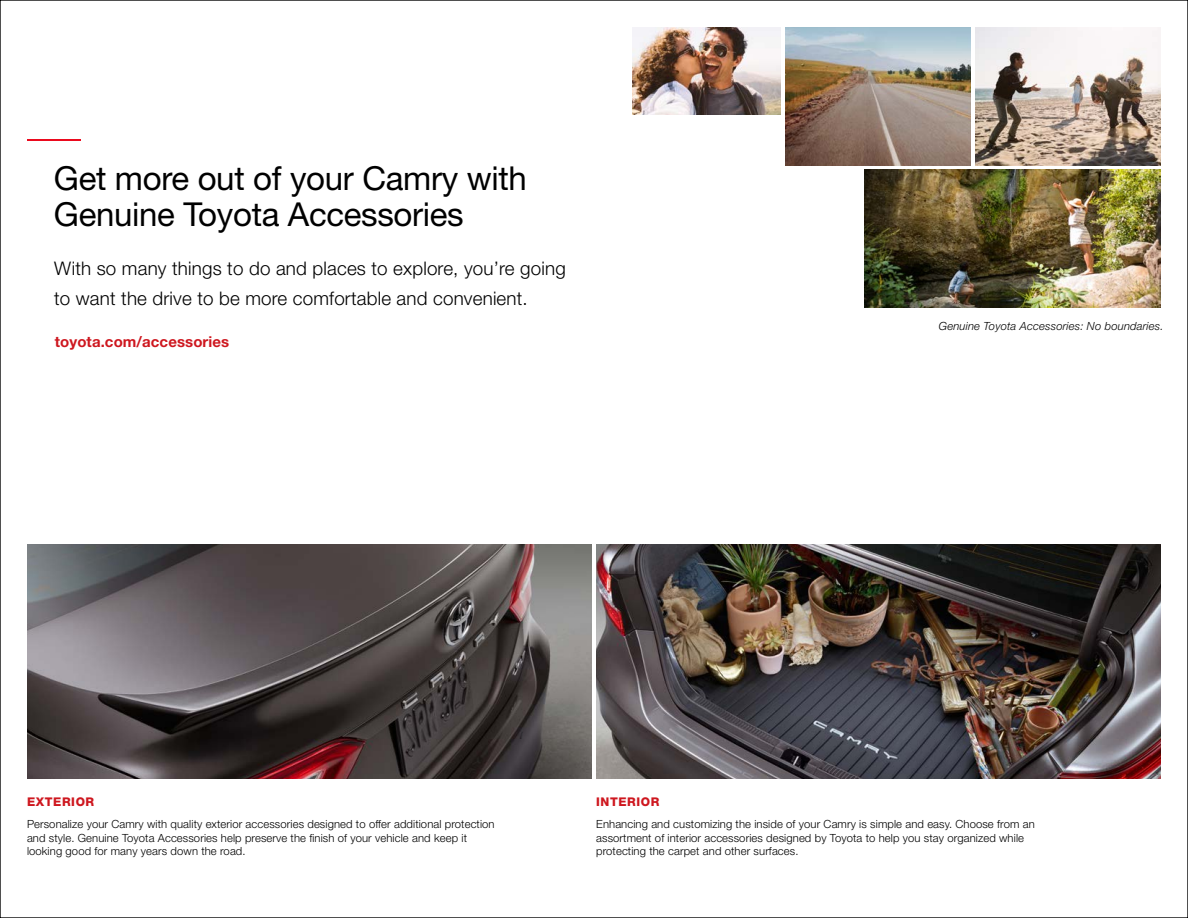
<style>
.page{position:relative;width:1188px;height:918px;background:#fff}
.page>*{position:absolute;margin:0;border:0;box-sizing:border-box;transform-origin:0 0}
.t1{font:33px/36px "Helvetica Neue LT Std";letter-spacing:-.01em;color:#000}
.t2{font:300 18.75px/30px "Helvetica Neue LT Std";letter-spacing:.01em;color:#000}
.t3{font:700 15px "Helvetica Neue LT Std";letter-spacing:.005em;color:#ce171f}
.t4{font:800 12px "Helvetica Neue";letter-spacing:.05em;color:#ce171f}
.t5{font:300 11.25px/13.5px "Helvetica Neue LT Std";letter-spacing:.01em;color:#000}
.t6{font:italic 300 11.25px "Helvetica Neue LT Std";letter-spacing:.015em;color:#000}
</style>
<div class="page">
<img style="left:864px;top:170px;width:297px;height:138px">
<img style="left:975px;top:27px;width:186px;height:138px">
<img style="left:785px;top:27px;width:186px;height:138px">
<img style="left:632px;top:27px;width:149px;height:87px">
<img style="left:596px;top:544px;width:565px;height:234px">
<img style="left:27px;top:544px;width:565px;height:234px">
<hr style="left:27px;top:140px;width:54px;height:1px;background:#eb0a1e">
<h1 class="t1" style="left:54px;top:160px;width:474px">Get more out of your Camry with<br>Genuine Toyota Accessories</h1>
<h2 class="t2" style="left:54px;top:253px;width:513px">With so many things to do and places to explore, you’re going to want the drive to be more comfortable and convenient.</h2>
<h3 class="t3" style="left:55px;top:333px;width:176px">toyota.com/accessories</h3>
<p class="t6" style="left:939px;top:320px;width:226px">Genuine Toyota Accessories: No boundaries.</p>
<p class="t4" style="left:27px;top:794px;width:69px">EXTERIOR</p>
<p class="t5" style="left:27px;top:817px;width:469px">Personalize your Camry with quality exterior accessories designed to offer additional protection and style. Genuine Toyota Accessories help preserve the finish of your vehicle and keep it looking good for many years down the road.</p>
<p class="t4" style="left:596px;top:794px;width:65px">INTERIOR</p>
<p class="t5" style="left:596px;top:817px;width:440px">Enhancing and customizing the inside of your Camry is simple and easy. Choose from an assortment of interior accessories designed by Toyota to help you stay organized while protecting the carpet and other surfaces.</p>
</div>
